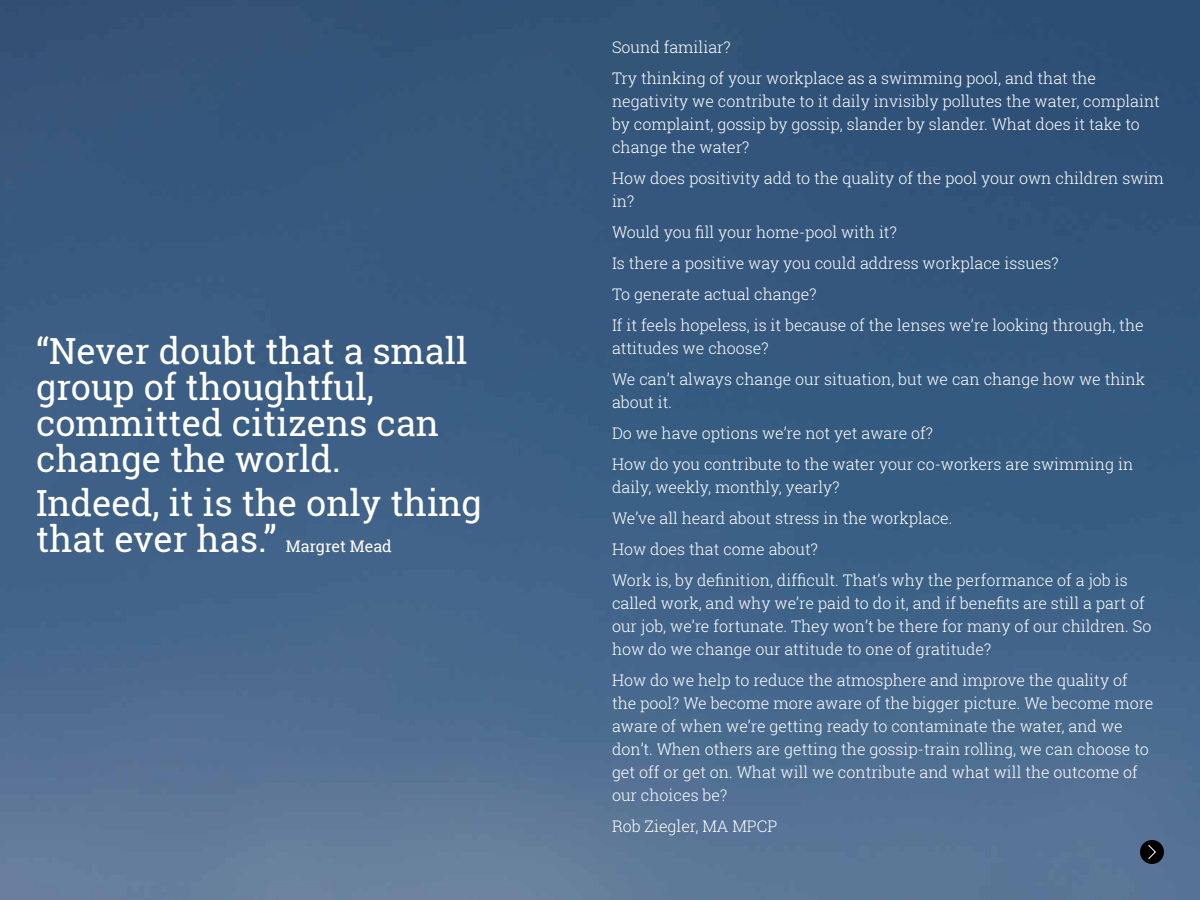
<style>
.page{position:relative;width:1200px;height:900px;background:#fff}
.page>*{position:absolute;margin:0;border:0;box-sizing:border-box;transform-origin:0 0}
.t1{font:36px/36px "Roboto Slab";color:#fff}
.t2{font:300 16px/31px "Roboto Slab";color:#fff}
.t3{font:16px "Roboto Slab";color:#fff}
</style>
<div class="page">
<img style="left:0;top:0;width:1200px;height:900px">
<div style="left:1140px;top:840px;width:24px;height:24px;background:#000;border-radius:50%"></div>
<svg style="left:1148px;top:845px;width:8px;height:14px"></svg>
<h1 class="t1" style="left:36px;top:333px;width:433px">“Never doubt that a small group of thoughtful, committed citizens can change the world.</h1>
<h1 class="t1" style="left:36px;top:485px;width:447px">Indeed, it is the only thing that ever has.”</h1>
<p class="t3" style="left:286px;top:536px;width:108px">Margret Mead</p>
<p class="t2" style="left:612px;top:31px;width:486px">Sound familiar?<br>Try thinking of your workplace as a swimming pool, and that the</p>
<p class="t2" style="left:612px;top:89px;width:550px;line-height:23px">negativity we contribute to it daily invisibly pollutes the water, complaint by complaint, gossip by gossip, slander by slander. What does it take to change the water?</p>
<p class="t2" style="left:612px;top:166px;width:553px;line-height:23px">How does positivity add to the quality of the pool your own children swim in?</p>
<p class="t2" style="left:612px;top:216px;width:533px">Would you fill your home-pool with it?<br>Is there a positive way you could address workplace issues?<br>To generate actual change?<br>If it feels hopeless, is it because of the lenses we’re looking through, the</p>
<p class="t2" style="left:612px;top:332px;width:535px">attitudes we choose?<br>We can’t always change our situation, but we can change how we think</p>
<p class="t2" style="left:612px;top:386px;width:523px">about it.<br>Do we have options we’re not yet aware of?<br>How do you contribute to the water your co-workers are swimming in</p>
<p class="t2" style="left:612px;top:471px;width:517px">daily, weekly, monthly, yearly?<br>We’ve all heard about stress in the workplace.<br>How does that come about?<br>Work is, by definition, difficult. That’s why the performance of a job is</p>
<p class="t2" style="left:612px;top:591px;width:541px;line-height:23px">called work, and why we’re paid to do it, and if benefits are still a part of our job, we’re fortunate. They won’t be there for many of our children. So how do we change our attitude to one of gratitude?</p>
<p class="t2" style="left:612px;top:668px;width:543px;line-height:23px">How do we help to reduce the atmosphere and improve the quality of the pool? We become more aware of the bigger picture. We become more aware of when we’re getting ready to contaminate the water, and we don’t. When others are getting the gossip-train rolling, we can choose to get off or get on. What will we contribute and what will the outcome of our choices be?</p>
<p class="t2" style="left:612px;top:810px;width:167px">Rob Ziegler, MA MPCP</p>
</div>
